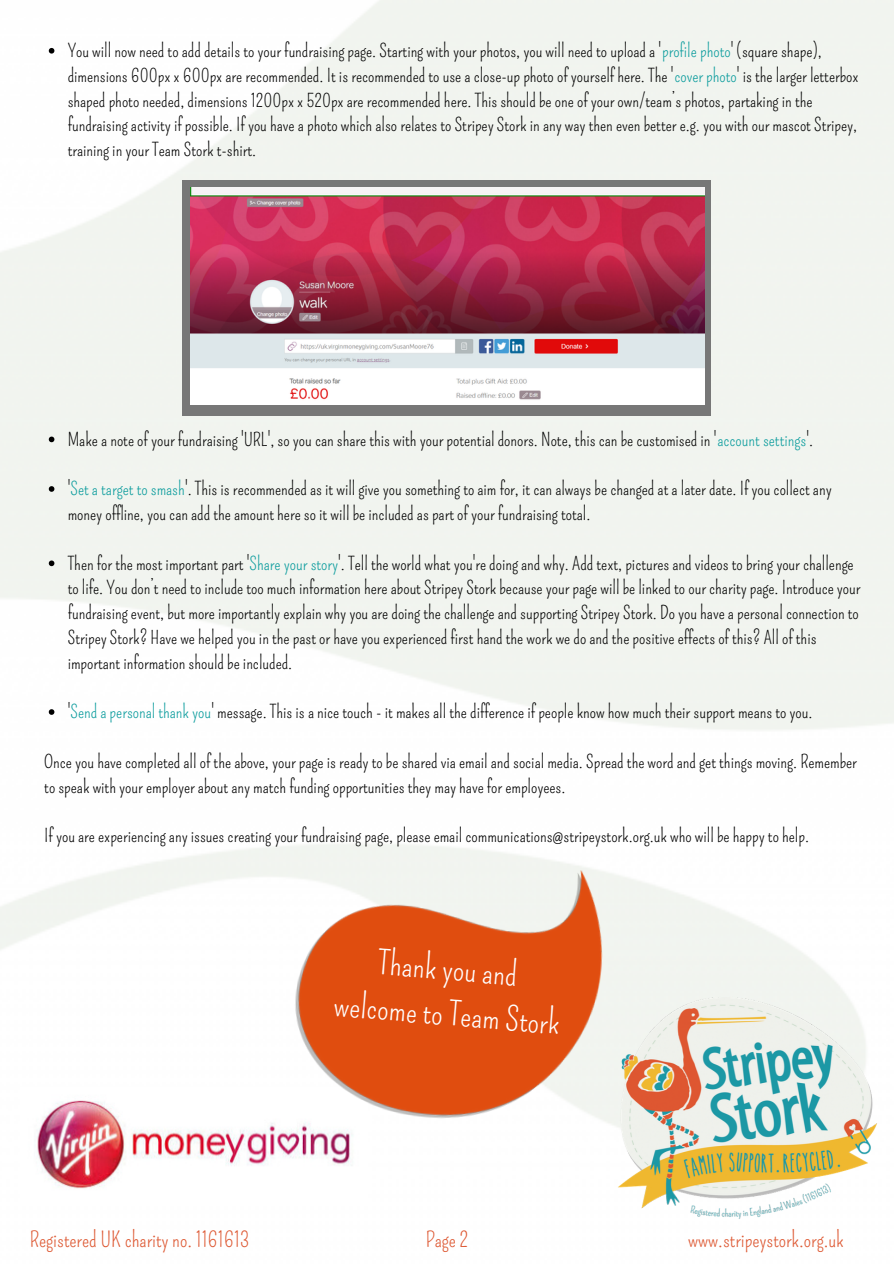
<style>
.page{position:relative;width:894px;height:1264px;background:#fff}
.page>*{position:absolute;margin:0;border:0;box-sizing:border-box;transform-origin:0 0}
.t1{font:32.7px/45.2px "Pompiere";color:#fff;text-align:center}
.t2{font:21px "Pompiere";color:#dd5731}
.t3{font:18px/24.8px "Pompiere";color:#000}
.s1{color:#0b9c9d}
</style>
<div class="page">
<img style="left:0;top:0;width:893px;height:983px">
<img style="left:618px;top:983px;width:260px;height:236px">
<svg style="left:49px;top:436px;width:5px;height:6px"></svg>
<svg style="left:49px;top:486px;width:5px;height:6px"></svg>
<svg style="left:49px;top:560px;width:5px;height:6px"></svg>
<svg style="left:49px;top:709px;width:5px;height:5px"></svg>
<img style="left:37px;top:1100px;width:314px;height:89px">
<img style="left:268px;top:820px;width:358px;height:324px">
<div style="left:183px;top:180px;width:527px;height:235px;background:#777"></div>
<img style="left:191px;top:187px;width:513px;height:218px">
<svg style="left:49px;top:48px;width:5px;height:6px"></svg>
<p class="t3" style="left:68px;top:39px;width:792px">You will now need to add details to your fundraising page. Starting with your photos, you will need to upload a '<span class="s1">profile photo</span>' (square shape), dimensions 600px x 600px are recommended. It is recommended to use a close-up photo of yourself here. The '<span class="s1">cover photo</span>' is the larger letterbox shaped photo needed, dimensions 1200px x 520px are recommended here. This should be one of your own/team’s photos, partaking in the fundraising activity if possible. If you have a photo which also relates to Stripey Stork in any way then even better e.g. you with our mascot Stripey, training in your Team Stork t-shirt.</p>
<p class="t3" style="left:68px;top:427px;width:746px">Make a note of your fundraising 'URL', so you can share this with your potential donors. Note, this can be customised in '<span class="s1">account settings</span>'.</p>
<p class="t3" style="left:68px;top:477px;width:765px">'<span class="s1">Set a target to smash</span>'. This is recommended as it will give you something to aim for, it can always be changed at a later date. If you collect any money offline, you can add the amount here so it will be included as part of your fundraising total.</p>
<p class="t3" style="left:68px;top:551px;width:794px">Then for the most important part '<span class="s1">Share your story</span>'. Tell the world what you're doing and why. Add text, pictures and videos to bring your challenge to life. You don’t need to include too much information here about Stripey Stork because your page will be linked to our charity page. Introduce your fundraising event, but more importantly explain why you are doing the challenge and supporting Stripey Stork. Do you have a personal connection to Stripey Stork? Have we helped you in the past or have you experienced first hand the work we do and the positive effects of this? All of this important information should be included.</p>
<p class="t3" style="left:68px;top:699px;width:746px">'<span class="s1">Send a personal thank you</span>' message. This is a nice touch - it makes all the difference if people know how much their support means to you.</p>
<p class="t3" style="left:44px;top:749px;width:813px">Once you have completed all of the above, your page is ready to be shared via email and social media. Spread the word and get things moving. Remember to speak with your employer about any match funding opportunities they may have for employees.</p>
<p class="t3" style="left:44px;top:823px;width:766px">If you are experiencing any issues creating your fundraising page, please email communications@stripeystork.org.uk who will be happy to help.</p>
<h1 class="t1" style="left:340px;top:936px;width:228px;rotate:5deg">Thank you and welcome to Team Stork</h1>
<p class="t2" style="left:30px;top:1227px;width:221px">Registered UK charity no. 1161613</p>
<p class="t2" style="left:426px;top:1227px;width:44px">Page 2</p>
<p class="t2" style="left:688px;top:1227px;width:157px">www.stripeystork.org.uk</p>
</div>
